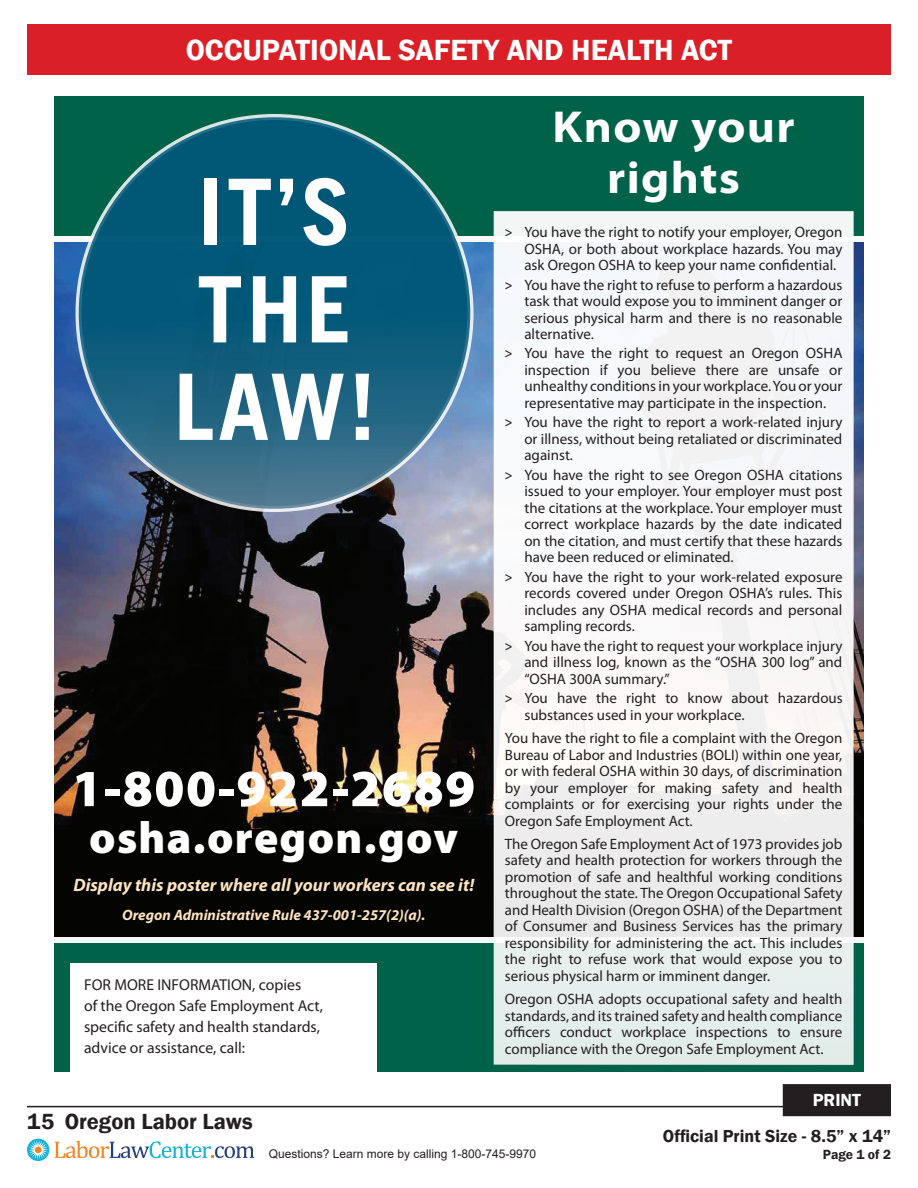
<style>
.page{position:relative;width:918px;height:1188px;background:#fff}
.page>*{position:absolute;margin:0;border:0;box-sizing:border-box;transform-origin:0 0}
.t1{font:700 91.65px "Trade Gothic LT";letter-spacing:.04em;color:#fff}
.t2{font:900 52.5px "Myriad Pro";letter-spacing:.03em;color:#fff}
.t3{font:900 45px "Myriad Pro";letter-spacing:.03em;color:#fff}
.t4{font:700 semi-expanded 45px/51px "Myriad Pro";letter-spacing:.03em;color:#fff;text-align:center}
.t5{font:600 30px "Franklin Gothic";color:#fff}
.t6{font:600 22.5px "Franklin Gothic";color:#231f20}
.t7{font:italic 700 18px "Myriad Pro";color:#fee3c0}
.t8{font:600 18px "Franklin Gothic";color:#fff}
.t9{font:600 17.85px "Franklin Gothic";color:#231f20}
.t10{font:15.75px "Myriad Pro";color:#231f20}
.t11{font:15px/16.5px "Myriad Pro";color:#231f20;text-align:justify}
.t12{font:italic 700 15px "Myriad Pro";color:#fee3c0}
.t13{font:600 13.65px "Franklin Gothic";color:#231f20}
.t14{font:12px "Arial";color:#231f20}
.s1{font-family:"Calibri"}
</style>
<div class="page">
<hr style="left:27px;top:1106px;width:864px;height:1px;background:#231f20">
<svg style="left:27px;top:1139px;width:22px;height:22px"></svg>
<div style="left:35px;top:1146px;width:7px;height:7px;background:#f58320;border-radius:50%"></div>
<svg style="left:55px;top:1141px;width:199px;height:17px"></svg>
<div style="left:784px;top:1086px;width:106px;height:29px;background:#231f20"></div>
<div style="left:783px;top:1084px;width:108px;height:32px;border:3px solid #231f20"></div>
<div style="left:27px;top:24px;width:864px;height:50px;background:#da1f26"></div>
<img style="left:54px;top:242px;width:810px;height:588px">
<div style="left:54px;top:97px;width:810px;height:144px;background:#006249"></div>
<div style="left:54px;top:831px;width:810px;height:220px;background:#040503"></div>
<div style="left:54px;top:938px;width:810px;height:133px;background:#006249"></div>
<div style="left:54px;top:236px;width:810px;height:5px;background:#f6f8f8"></div>
<div style="left:54px;top:938px;width:810px;height:5px;background:#f6f8f8"></div>
<div style="left:494px;top:211px;width:360px;height:854px;background:linear-gradient(to bottom,#fbfafc,#eaeeec)"></div>
<svg style="left:79px;top:117px;width:391px;height:392px;background:#105e7c"></svg>
<div style="left:70px;top:963px;width:307px;height:108px;background:#fff"></div>
<p class="t5" style="left:186px;top:31px;width:548px">OCCUPATIONAL SAFETY AND HEALTH ACT</p>
<p class="t1" style="left:198px;top:156px;width:155px">IT’S</p>
<p class="t1" style="left:197px;top:253px;width:157px">THE</p>
<p class="t1" style="left:174px;top:351px;width:203px">LAW!</p>
<p class="t2" style="left:72px;top:759px;width:405px">1-800-922-2689</p>
<p class="t3" style="left:89px;top:812px;width:371px">osha.oregon.gov</p>
<p class="t7" style="left:73px;top:873px;width:402px">Display this poster where all your workers can see it!</p>
<p class="t12" style="left:122px;top:905px;width:305px">Oregon Administrative Rule 437-001-257(2)(a).</p>
<p class="t10" style="left:84px;top:975px;width:219px">FOR MORE INFORMATION, copies</p>
<p class="t10" style="left:84px;top:996px;width:240px">of the Oregon Safe Employment Act,</p>
<p class="t10" style="left:84px;top:1017px;width:237px">specific safety and health standards,</p>
<p class="t10" style="left:84px;top:1038px;width:163px">advice or assistance, call:</p>
<p class="t4" style="left:552px;top:102px;width:244px">Know your rights</p>
<p class="t11" style="left:524px;top:224px;width:319px;text-indent:-20px"><span class="s1">˃</span> You have the right to notify your employer, Oregon OSHA, or both about workplace hazards. You may ask Oregon OSHA to keep your name confidential.</p>
<p class="t11" style="left:524px;top:276px;width:320px;text-indent:-20px"><span class="s1">˃</span> You have the right to refuse to perform a hazardous task that would expose you to imminent danger or serious physical harm and there is no reasonable alternative.</p>
<p class="t11" style="left:524px;top:345px;width:320px;text-indent:-20px"><span class="s1">˃</span> You have the right to request an Oregon OSHA inspection if you believe there are unsafe or unhealthy conditions in your workplace. You or your representative may participate in the inspection.</p>
<p class="t11" style="left:524px;top:414px;width:320px;text-indent:-20px"><span class="s1">˃</span> You have the right to report a work-related injury or illness, without being retaliated or discriminated against.</p>
<p class="t11" style="left:524px;top:466px;width:320px;text-indent:-20px"><span class="s1">˃</span> You have the right to see Oregon OSHA citations issued to your employer. Your employer must post the citations at the workplace. Your employer must correct workplace hazards by the date indicated on the citation, and must certify that these hazards have been reduced or eliminated.</p>
<p class="t11" style="left:524px;top:568px;width:320px;text-indent:-20px"><span class="s1">˃</span> You have the right to your work-related exposure records covered under Oregon OSHA’s rules. This includes any OSHA medical records and personal sampling records.</p>
<p class="t11" style="left:524px;top:637px;width:320px;text-indent:-20px"><span class="s1">˃</span> You have the right to request your workplace injury and illness log, known as the “OSHA 300 log” and “OSHA 300A summary.”</p>
<p class="t11" style="left:524px;top:690px;width:320px;text-indent:-20px"><span class="s1">˃</span> You have the right to know about hazardous substances used in your workplace.</p>
<p class="t11" style="left:505px;top:730px;width:339px">You have the right to file a complaint with the Oregon Bureau of Labor and Industries (BOLI) within one year, or with federal OSHA within 30 days, of discrimination by your employer for making safety and health complaints or for exercising your rights under the Oregon Safe Employment Act.</p>
<p class="t11" style="left:505px;top:835px;width:339px">The Oregon Safe Employment Act of 1973 provides job safety and health protection for workers through the promotion of safe and healthful working conditions throughout the state. The Oregon Occupational Safety and Health Division (Oregon OSHA) of the Department of Consumer and Business Services has the primary responsibility for administering the act. This includes the right to refuse work that would expose you to serious physical harm or imminent danger.</p>
<p class="t11" style="left:505px;top:991px;width:339px">Oregon OSHA adopts occupational safety and health standards, and its trained safety and health compliance officers conduct workplace inspections to ensure compliance with the Oregon Safe Employment Act.</p>
<p class="t8" style="left:813px;top:1089px;width:50px">PRINT</p>
<h3 class="t6" style="left:27px;top:1107px;width:227px">15 Oregon Labor Laws</h3>
<p class="t14" style="left:269px;top:1146px;width:269px">Questions? Learn more by calling 1-800-745-9970</p>
<p class="t9" style="left:663px;top:1125px;width:230px">Official Print Size - 8.5” x 14”</p>
<p class="t13" style="left:823px;top:1146px;width:70px">Page 1 of 2</p>
</div>
